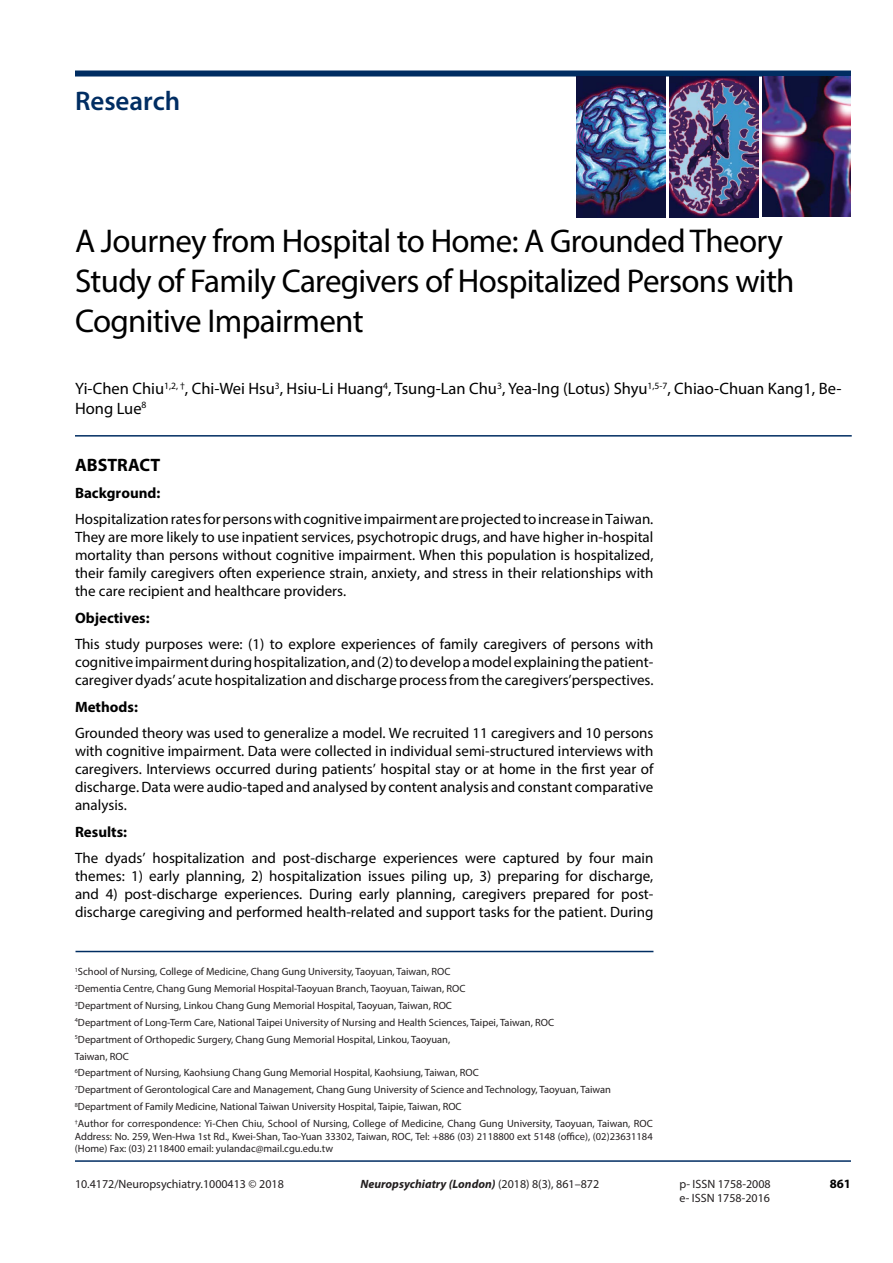
<style>
.page{position:relative;width:893px;height:1263px;background:#fff}
.page>*{position:absolute;margin:0;border:0;box-sizing:border-box;transform-origin:0 0}
.t1{font:33px/39.6px "Myriad Pro";letter-spacing:-.02em;color:#000}
.t2{font:600 27px "Myriad Pro";color:#002d62}
.t3{font:700 18px "Myriad Pro";color:#000}
.t4{font:16.5px/19.8px "Myriad Pro";color:#000}
.t5{font:15px/18px "Myriad Pro";color:#000;text-align:justify}
.t6{font:700 15px "Myriad Pro";color:#000}
.t7{font:700 12.75px "Myriad Pro";color:#000}
.t8{font:12px/14.4px "Myriad Pro";color:#231f20}
.t9{font:italic 700 12px "Myriad Pro";color:#231f20}
.t10{font:10.5px/16.8px "Myriad Pro";color:#231f20}
.s1{font-weight:400;font-style:normal}
</style>
<div class="page">
<div style="left:75px;top:71px;width:776px;height:6px;background:#002d62"></div>
<img style="left:576px;top:77px;width:89px;height:141px">
<img style="left:669px;top:77px;width:89px;height:140px">
<img style="left:763px;top:77px;width:88px;height:140px">
<hr style="left:75px;top:1160px;width:776px;height:2px;background:#002d62">
<hr style="left:75px;top:435px;width:777px;height:2px;background:#002d62">
<hr style="left:76px;top:951px;width:577px;height:1px;background:#002d62">
<h2 class="t2" style="left:75px;top:84px;width:107px">Research</h2>
<h1 class="t1" style="left:75px;top:221px;width:721px">A Journey from Hospital to Home: A Grounded Theory<br>Study of Family Caregivers of Hospitalized Persons with<br>Cognitive Impairment</h1>
<p class="t4" style="left:75px;top:378px;width:768px">Yi-Chen Chiu<sup>1,2,</sup> <sup>†</sup>, Chi-Wei Hsu<sup>3</sup>, Hsiu-Li Huang<sup>4</sup>, Tsung-Lan Chu<sup>3</sup>, Yea-Ing (Lotus) Shyu<sup>1,5-7</sup>, Chiao-Chuan Kang1, Be-<br>Hong Lue<sup>8</sup></p>
<p class="t3" style="left:75px;top:453px;width:87px">ABSTRACT</p>
<p class="t6" style="left:75px;top:483px;width:87px">Background:</p>
<p class="t5" style="left:75px;top:510px;width:580px">Hospitalization rates for persons with cognitive impairment are projected to increase in Taiwan.<br>They are more likely to use inpatient services, psychotropic drugs, and have higher in-hospital mortality than persons without cognitive impairment. When this population is hospitalized, their family caregivers often experience strain, anxiety, and stress in their relationships with the care recipient and healthcare providers.</p>
<p class="t6" style="left:75px;top:608px;width:76px">Objectives:</p>
<p class="t5" style="left:75px;top:635px;width:580px">This study purposes were: (1) to explore experiences of family caregivers of persons with cognitive impairment during hospitalization, and (2) to develop a model explaining the patient&shy;caregiver dyads’ acute hospitalization and discharge process from the caregivers’perspectives.</p>
<p class="t6" style="left:75px;top:697px;width:64px">Methods:</p>
<p class="t5" style="left:75px;top:724px;width:580px">Grounded theory was used to generalize a model. We recruited 11 caregivers and 10 persons with cognitive impairment. Data were collected in individual semi-structured interviews with caregivers. Interviews occurred during patients’ hospital stay or at home in the first year of discharge. Data were audio-taped and analysed by content analysis and constant comparative analysis.</p>
<p class="t6" style="left:75px;top:822px;width:54px">Results:</p>
<p class="t5" style="left:75px;top:849px;width:580px">The dyads’ hospitalization and post-discharge experiences were captured by four main themes: 1) early planning, 2) hospitalization issues piling up, 3) preparing for discharge, and 4) post-discharge experiences. During early planning, caregivers prepared for post&shy;discharge caregiving and performed health-related and support tasks for the patient. During</p>
<p class="t10" style="left:75px;top:963px;width:579px"><sup>1</sup>School of Nursing, College of Medicine, Chang Gung University, Taoyuan, Taiwan, ROC<br><sup>2</sup>Dementia Centre, Chang Gung Memorial Hospital-Taoyuan Branch, Taoyuan, Taiwan, ROC<br><sup>3</sup>Department of Nursing, Linkou Chang Gung Memorial Hospital, Taoyuan, Taiwan, ROC<br><sup>4</sup>Department of Long-Term Care, National Taipei University of Nursing and Health Sciences, Taipei, Taiwan, ROC<br><sup>5</sup>Department of Orthopedic Surgery, Chang Gung Memorial Hospital, Linkou, Taoyuan,<br>Taiwan, ROC<br><sup>6</sup>Department of Nursing, Kaohsiung Chang Gung Memorial Hospital, Kaohsiung, Taiwan, ROC<br><sup>7</sup>Department of Gerontological Care and Management, Chang Gung University of Science and Technology, Taoyuan, Taiwan <sup>8</sup>Department of Family Medicine, National Taiwan University Hospital, Taipie, Taiwan, ROC<br><sup>†</sup>Author for correspondence: Yi-Chen Chiu, School of Nursing, College of Medicine, Chang Gung University, Taoyuan, Taiwan, ROC</p>
<p class="t10" style="left:75px;top:1129px;width:579px;line-height:12.6px">Address: No. 259, Wen-Hwa 1st Rd., Kwei-Shan, Tao-Yuan 33302, Taiwan, ROC, Tel: +886 (03) 2118800 ext 5148 (office), (02)23631184 (Home) Fax: (03) 2118400 email: yulandac@mail.cgu.edu.tw</p>
<p class="t8" style="left:75px;top:1176px;width:210px">10.4172/Neuropsychiatry.1000413 © 2018</p>
<p class="t8" style="left:679px;top:1176px;width:93px">p- ISSN 1758-2008 e- ISSN 1758-2016</p>
<p class="t9" style="left:360px;top:1176px;width:240px">Neuropsychiatry (London) <span class="s1">(2018) 8(3), 861–872</span></p>
<p class="t7" style="left:830px;top:1176px;width:23px">861</p>
</div>
